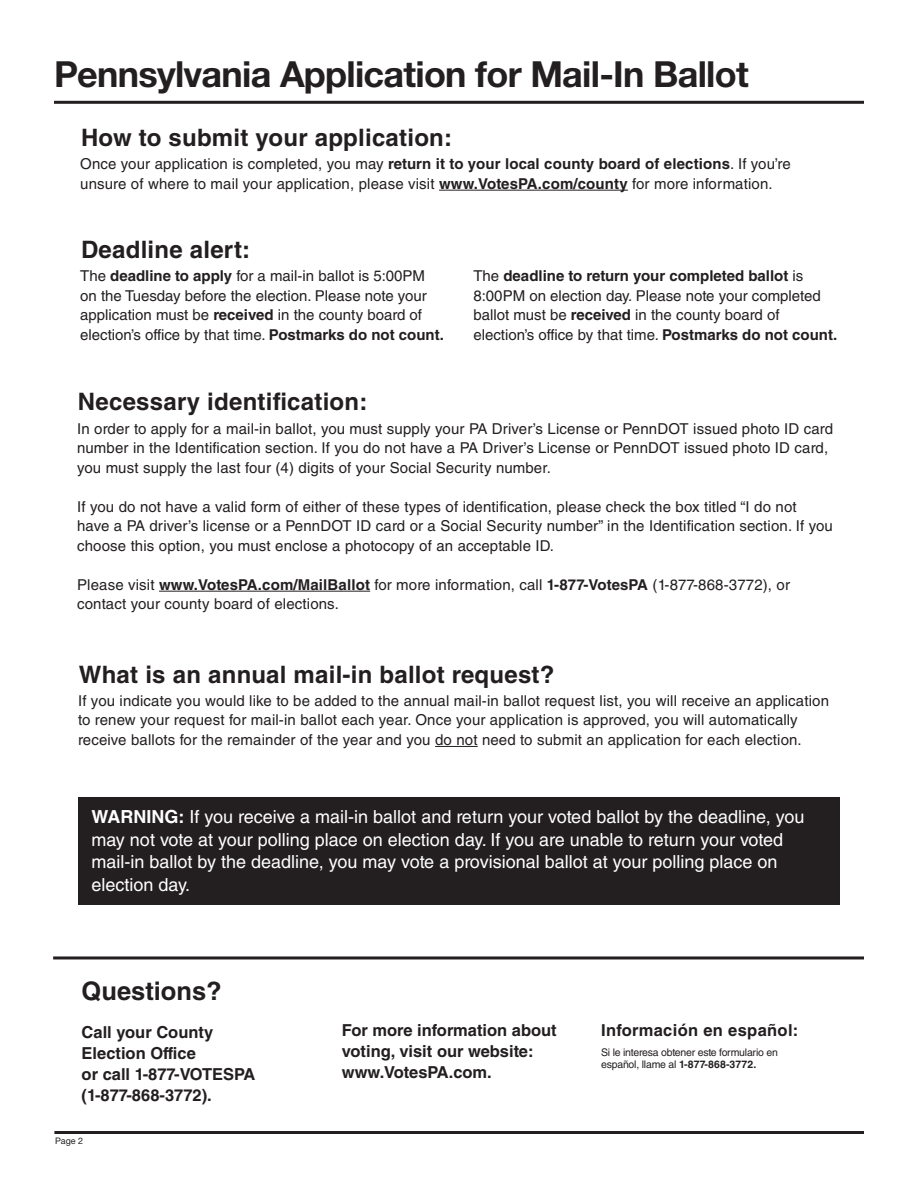
<style>
.page{position:relative;width:918px;height:1188px;background:#fff}
.page>*{position:absolute;margin:0;border:0;box-sizing:border-box;transform-origin:0 0}
.t1{font:700 36px "Helvetica Neue LT Std";letter-spacing:-.02em;color:#231f20}
.t2{font:700 25.5px "Helvetica LT Std";color:#231f20}
.t3{font:700 24px "Helvetica LT Std";letter-spacing:.01em;color:#231f20}
.t4{font:18px/22.5px "Helvetica LT Std";color:#fff}
.t5{font:700 16.5px/21px "Helvetica LT Std";color:#231f20}
.t6{font:700 16.5px "Helvetica LT Std";letter-spacing:.02em;color:#231f20}
.t7{font:15px/19.5px "Helvetica LT Std";letter-spacing:.01em;color:#231f20}
.t8{font:10.5px/12px "Helvetica LT Std";letter-spacing:-.02em;color:#231f20}
.t9{font:9px "Helvetica Neue LT Std";color:#231f20}
.s1{font-weight:700}
</style>
<div class="page">
<hr style="left:439px;top:190px;width:189px;height:1px;background:#231f20">
<hr style="left:159px;top:591px;width:211px;height:1px;background:#231f20">
<hr style="left:54px;top:1131px;width:810px;height:3px;background:#231f20">
<hr style="left:53px;top:956px;width:811px;height:3px;background:#231f20">
<hr style="left:54px;top:101px;width:810px;height:3px;background:#231f20">
<hr style="left:435px;top:746px;width:43px;height:1px;background:#231f20">
<div style="left:78px;top:797px;width:762px;height:107px;background:#231f20"></div>
<h1 class="t1" style="left:54px;top:52px;width:696px">Pennsylvania Application for Mail-In Ballot</h1>
<h3 class="t3" style="left:81px;top:123px;width:373px">How to submit your application:</h3>
<p class="t7" style="left:80px;top:154px;width:712px">Once your application is completed, you may <span class="s1">return it to your local county board of elections</span>. If you’re unsure of where to mail your application, please visit <span class="s1">www.VotesPA.com/county</span> for more information.</p>
<h3 class="t3" style="left:81px;top:235px;width:171px">Deadline alert:</h3>
<p class="t7" style="left:80px;top:266px;width:365px">The <span class="s1">deadline to apply</span> for a mail-in ballot is 5:00PM on the Tuesday before the election. Please note your application must be <span class="s1">received</span> in the county board of election’s office by that time. <span class="s1">Postmarks do not count.</span></p>
<p class="t7" style="left:473px;top:266px;width:365px">The <span class="s1">deadline to return your completed ballot</span> is 8:00PM on election day. Please note your completed ballot must be <span class="s1">received</span> in the county board of election’s office by that time. <span class="s1">Postmarks do not count.</span></p>
<h3 class="t3" style="left:78px;top:387px;width:291px">Necessary identification:</h3>
<p class="t7" style="left:77px;top:419px;width:758px">In order to apply for a mail-in ballot, you must supply your PA Driver’s License or PennDOT issued photo ID card number in the Identification section. If you do not have a PA Driver’s License or PennDOT issued photo ID card, you must supply the last four (4) digits of your Social Security number.</p>
<p class="t7" style="left:77px;top:497px;width:757px">If you do not have a valid form of either of these types of identification, please check the box titled “I do not<br>have a PA driver’s license or a PennDOT ID card or a Social Security number” in the Identification section. If you choose this option, you must enclose a photocopy of an acceptable ID.</p>
<p class="t7" style="left:77px;top:575px;width:715px">Please visit <span class="s1">www.VotesPA.com/MailBallot</span> for more information, call <span class="s1">1-877-VotesPA</span> (1-877-868-3772), or contact your county board of elections.</p>
<h3 class="t3" style="left:79px;top:659px;width:477px">What is an annual mail-in ballot request?</h3>
<p class="t7" style="left:78px;top:691px;width:753px">If you indicate you would like to be added to the annual mail-in ballot request list, you will receive an application to renew your request for mail-in ballot each year. Once your application is approved, you will automatically receive ballots for the remainder of the year and you do not need to submit an application for each election.</p>
<p class="t4" style="left:92px;top:806px;width:714px"><span class="s1">WARNING:</span> If you receive a mail-in ballot and return your voted ballot by the deadline, you may not vote at your polling place on election day. If you are unable to return your voted mail-in ballot by the deadline, you may vote a provisional ballot at your polling place on election day.</p>
<h2 class="t2" style="left:82px;top:975px;width:142px">Questions?</h2>
<p class="t5" style="left:82px;top:1021px;width:175px">Call your County<br>Election Office<br>or call 1-877-VOTESPA (1-877-868-3772).</p>
<p class="t5" style="left:342px;top:1019px;width:216px">For more information about voting, visit our website: www.VotesPA.com.</p>
<p class="t6" style="left:601px;top:1020px;width:199px">Información en español:</p>
<p class="t8" style="left:601px;top:1047px;width:178px">Si le interesa obtener este formulario en español, llame al <span class="s1">1-877-868-3772.</span></p>
<p class="t9" style="left:55px;top:1135px;width:30px">Page 2</p>
</div>
